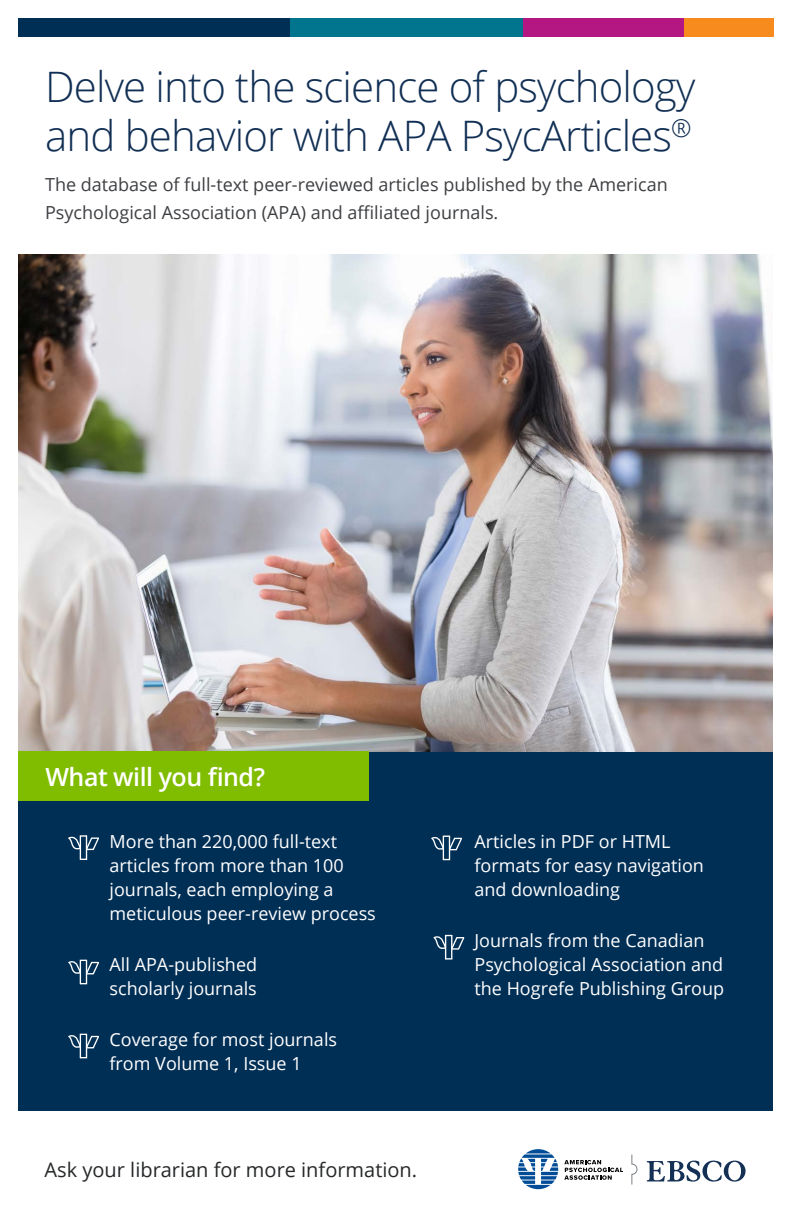
<style>
.page{position:relative;width:792px;height:1224px;background:#fff}
.page>*{position:absolute;margin:0;border:0;box-sizing:border-box;transform-origin:0 0}
.t1{font:300 42px/49px "Open Sans";letter-spacing:-.02em;color:#112f54}
.Callout{font:600 25px "Open Sans";letter-spacing:-.02em;color:#fff}
.Ask_your_librarian{font:20px "Open Sans";color:#262829}
.Body_copy{font:18px/24px "Open Sans";color:#fff}
.Subhead{font:18px/28px "Open Sans";color:#3d3f42}
</style>
<div class="page">
<img style="left:18px;top:255px;width:755px;height:497px">
<svg style="left:647px;top:1161px;width:99px;height:21px"></svg>
<svg style="left:518px;top:1149px;width:40px;height:40px"></svg>
<svg style="left:564px;top:1160px;width:59px;height:20px"></svg>
<svg style="left:631px;top:1154px;width:7px;height:31px"></svg>
<div style="left:18px;top:752px;width:755px;height:359px;background:#002f56"></div>
<div style="left:18px;top:18px;width:320px;height:19px;background:#002f56"></div>
<div style="left:290px;top:18px;width:258px;height:19px;background:#00758d"></div>
<div style="left:523px;top:18px;width:166px;height:19px;background:#b41782"></div>
<div style="left:684px;top:18px;width:90px;height:19px;background:#f78b1e"></div>
<div style="left:18px;top:752px;width:351px;height:49px;background:#80bc00"></div>
<svg style="left:68px;top:835px;width:31px;height:25px"></svg>
<svg style="left:431px;top:835px;width:31px;height:26px"></svg>
<svg style="left:68px;top:959px;width:31px;height:26px"></svg>
<svg style="left:433px;top:934px;width:32px;height:26px"></svg>
<svg style="left:68px;top:1033px;width:31px;height:26px"></svg>
<h2 class="t1" style="left:45px;top:61px;width:652px">Delve into the science of psychology and behavior with APA PsycArticles<sup>®</sup></h2>
<h3 class="Subhead" style="left:45px;top:170px;width:624px">The database of full-text peer-reviewed articles published by the American<br>Psychological Association (APA) and affiliated journals.</h3>
<h4 class="Callout" style="left:45px;top:760px;width:221px">What will you find?</h4>
<h5 class="Body_copy" style="left:110px;top:829px;width:268px">More than 220,000 full-text articles from more than 100 journals, each employing a meticulous peer-review process</h5>
<h5 class="Body_copy" style="left:110px;top:952px;width:149px">All APA-published scholarly journals</h5>
<h5 class="Body_copy" style="left:110px;top:1027px;width:229px">Coverage for most journals from Volume 1, Issue 1</h5>
<h5 class="Ask_your_librarian" style="left:45px;top:1157px;width:374px">Ask your librarian for more information.</h5>
<h5 class="Body_copy" style="left:475px;top:829px;width:231px">Articles in PDF or HTML formats for easy navigation and downloading</h5>
<h5 class="Body_copy" style="left:475px;top:928px;width:251px">Journals from the Canadian<br>Psychological Association and the Hogrefe Publishing Group</h5>
</div>
